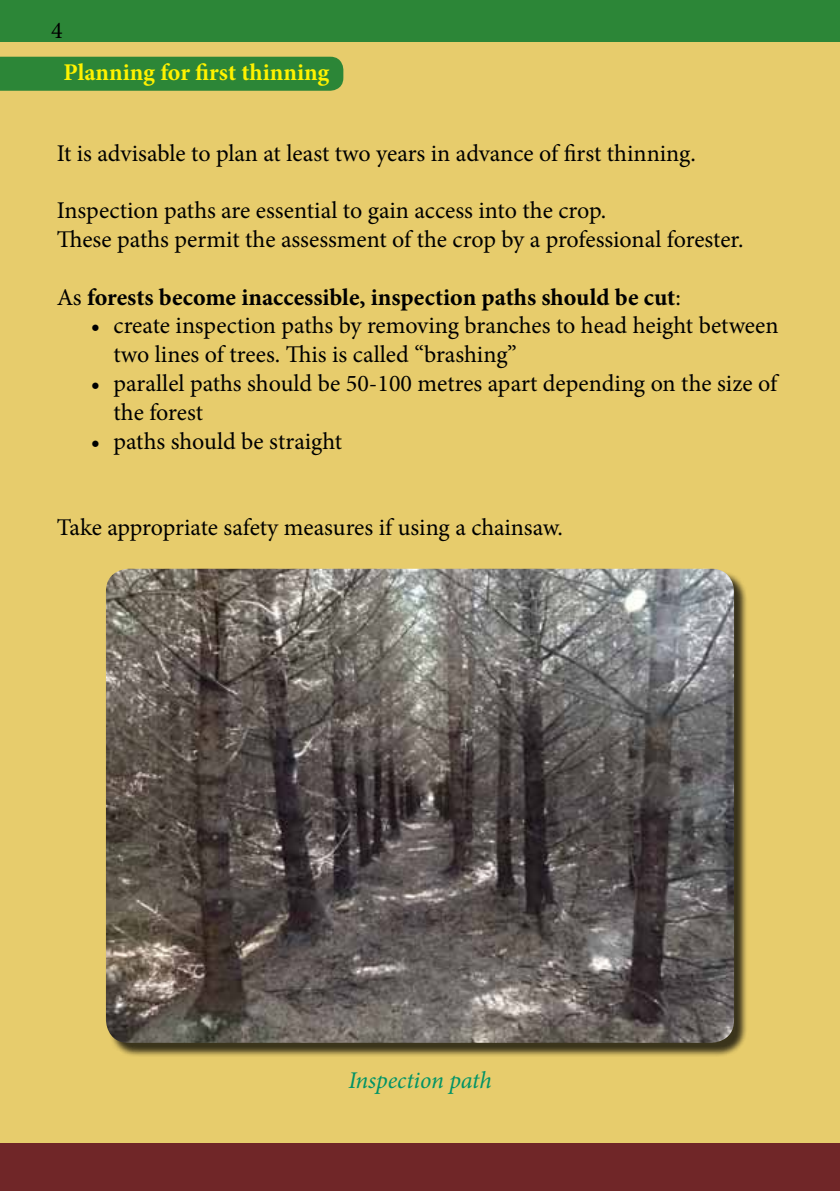
<style>
.page{position:relative;width:840px;height:1191px;background:#fff}
.page>*{position:absolute;margin:0;border:0;box-sizing:border-box;transform-origin:0 0}
.t1{font:24px/28.8px "Minion Pro";color:#000}
.t2{font:700 24px "Minion Pro";letter-spacing:.005em;color:#000}
.t3{font:700 24px "Minion Pro";color:#fff200}
.t4{font:italic 24px "Minion Pro";letter-spacing:-.01em;color:#009366}
.s1{font-weight:400}
</style>
<div class="page">
<div style="left:0;top:17px;width:839px;height:1154px;background:#e7cc6c"></div>
<div style="left:0;top:0;width:839px;height:42px;background:#2c8637"></div>
<div style="left:0;top:1143px;width:839px;height:48px;background:#702628"></div>
<div style="left:0;top:57px;width:343px;height:34px;background:#2c8637"></div>
<div style="left:108px;top:570px;width:640px;height:486px;background:#000;opacity:.75"></div>
<img style="left:106px;top:569px;width:627px;height:473px">
<p class="t1" style="left:51px;top:16px;width:13px">4</p>
<p class="t3" style="left:63px;top:56px;width:267px">Planning for first thinning</p>
<p class="t1" style="left:57px;top:139px;width:640px">It is advisable to plan at least two years in advance of first thinning.</p>
<p class="t1" style="left:57px;top:196px;width:687px">Inspection paths are essential to gain access into the crop.<br>These paths permit the assessment of the crop by a professional forester.</p>
<p class="t2" style="left:57px;top:280px;width:625px"><span class="s1">As</span> forests become inaccessible, inspection paths should be cut<span class="s1">:</span></p>
<p class="t1" style="left:113px;top:311px;width:666px;text-indent:-23px">• create inspection paths by removing branches to head height between two lines of trees. This is called “brashing”</p>
<p class="t1" style="left:113px;top:369px;width:664px;text-indent:-23px">• parallel paths should be 50-100 metres apart depending on the size of the forest</p>
<p class="t1" style="left:91px;top:427px;width:253px">• paths should be straight</p>
<p class="t1" style="left:57px;top:513px;width:507px">Take appropriate safety measures if using a chainsaw.</p>
<p class="t4" style="left:348px;top:1063px;width:145px">Inspection path</p>
</div>
